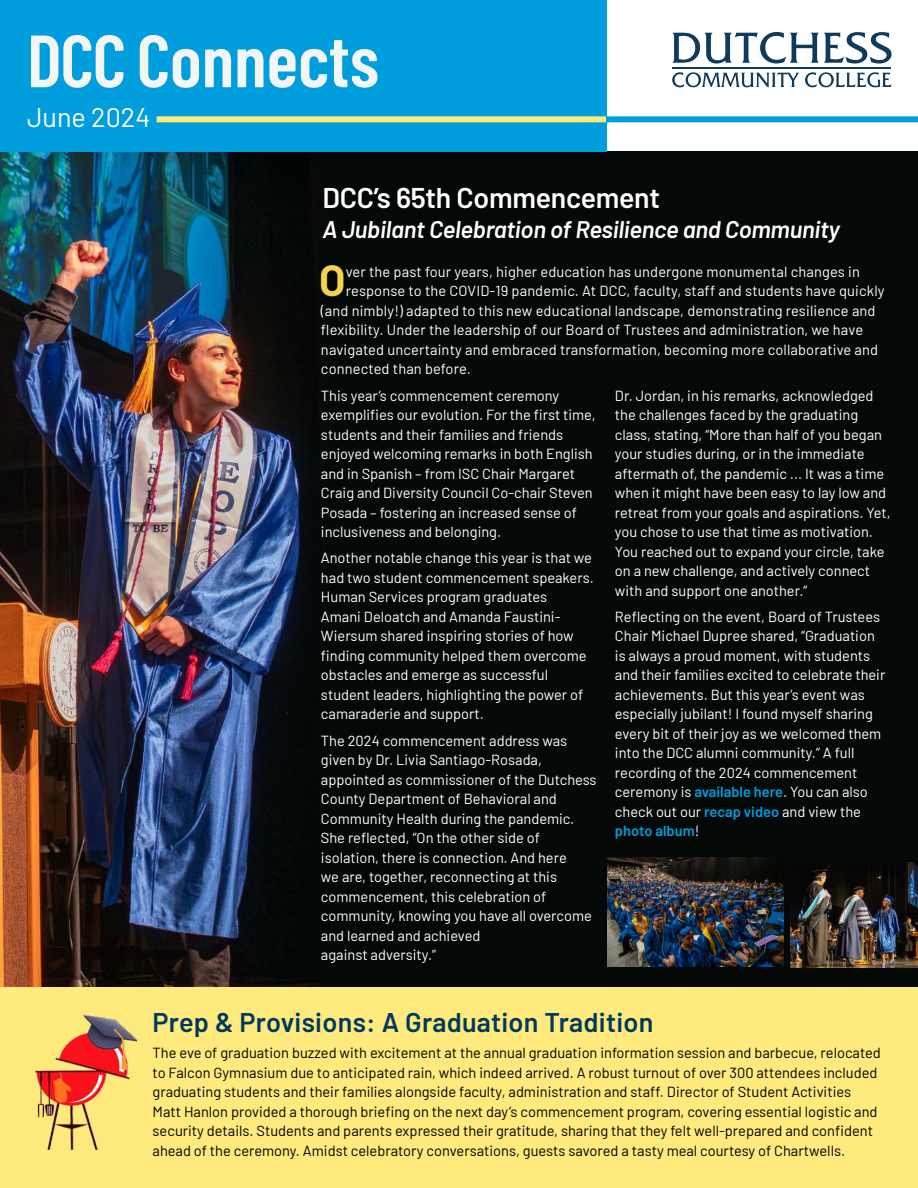
<style>
.page{position:relative;width:918px;height:1188px;background:#fff}
.page>*{position:absolute;margin:0;border:0;box-sizing:border-box;transform-origin:0 0}
.t1{font:600 73.8px "Barlow Condensed";color:#f4f6f5}
.P{font:700 42.45px "Barlow";color:#f4d34e}
.t2{font:600 28.5px "Barlow";letter-spacing:-.01em;color:#fff}
.P-2{font:600 27px "Barlow";letter-spacing:.01em;color:#00395d}
.t3{font:27px "Barlow";color:#fff}
.t4{font:italic 600 24px "Barlow";letter-spacing:-.01em;color:#fff}
.P-3{font:14.7px/19.5px "Barlow";color:#fff}
.P-4{font:14.7px/19.5px "Barlow";color:#000}
.s1{font-weight:600;color:#009edc}
</style>
<div class="page">
<div style="left:0;top:151px;width:918px;height:849px;background:#040807"></div>
<img style="left:0;top:151px;width:501px;height:836px">
<div style="left:0;top:987px;width:918px;height:201px;background:#ffea7d"></div>
<div style="left:0;top:0;width:606px;height:151px;background:#009edc"></div>
<svg style="left:672px;top:32px;width:220px;height:32px"></svg>
<svg style="left:672px;top:72px;width:127px;height:15px"></svg>
<svg style="left:805px;top:72px;width:87px;height:15px"></svg>
<hr style="left:672px;top:68px;width:219px;height:1px;background:#0d3a5d">
<div style="left:601px;top:116px;width:317px;height:6px;background:#009edc"></div>
<div style="left:157px;top:116px;width:449px;height:6px;background:#ffea7d"></div>
<img style="left:607px;top:858px;width:177px;height:108px">
<img style="left:791px;top:862px;width:127px;height:106px">
<img style="left:35px;top:1015px;width:101px;height:135px">
<p class="t1" style="left:27px;top:8px;width:354px">DCC Connects</p>
<p class="t3" style="left:27px;top:97px;width:125px">June 2024</p>
<p class="t2" style="left:322px;top:177px;width:339px">DCC’s 65th Commencement</p>
<p class="t4" style="left:322px;top:212px;width:519px">A Jubilant Celebration of Resilience and Community</p>
<p class="P" style="left:319px;top:250px;width:28px">O</p>
<p class="P-3" style="left:346px;top:261px;width:516px">ver the past four years, higher education has undergone monumental changes in</p>
<p class="P-3" style="left:346px;top:280px;width:540px">response to the COVID-19 pandemic. At DCC, faculty, staff and students have quickly</p>
<p class="P-3" style="left:321px;top:300px;width:556px">(and nimbly!) adapted to this new educational landscape, demonstrating resilience and</p>
<p class="P-3" style="left:321px;top:319px;width:544px">flexibility. Under the leadership of our Board of Trustees and administration, we have</p>
<p class="P-3" style="left:321px;top:339px;width:559px">navigated uncertainty and embraced transformation, becoming more collaborative and</p>
<p class="P-3" style="left:321px;top:358px;width:151px">connected than before.</p>
<p class="P-3" style="left:321px;top:384px;width:276px">This year’s commencement ceremony exemplifies our evolution. For the first time, students and their families and friends enjoyed welcoming remarks in both English and in Spanish – from ISC Chair Margaret Craig and Diversity Council Co-chair Steven Posada – fostering an increased sense of inclusiveness and belonging.</p>
<p class="P-3" style="left:321px;top:547px;width:274px">Another notable change this year is that we had two student commencement speakers.<br>Human Services program graduates<br>Amani Deloatch and Amanda Faustini-Wiersum shared inspiring stories of how finding community helped them overcome obstacles and emerge as successful student leaders, highlighting the power of camaraderie and support.</p>
<p class="P-3" style="left:321px;top:729px;width:277px">The 2024 commencement address was given by Dr. Livia Santiago-Rosada, appointed as commissioner of the Dutchess County Department of Behavioral and Community Health during the pandemic.<br>She reflected, “On the other side of isolation, there is connection. And here<br>we are, together, reconnecting at this commencement, this celebration of community, knowing you have all overcome and learned and achieved<br>against adversity.”</p>
<p class="P-3" style="left:615px;top:384px;width:277px">Dr. Jordan, in his remarks, acknowledged the challenges faced by the graduating class, stating, “More than half of you began your studies during, or in the immediate aftermath of, the pandemic ... It was a time when it might have been easy to lay low and retreat from your goals and aspirations. Yet, you chose to use that time as motivation.<br>You reached out to expand your circle, take on a new challenge, and actively connect with and support one another.”</p>
<p class="P-3" style="left:615px;top:606px;width:272px">Reflecting on the event, Board of Trustees Chair Michael Dupree shared, “Graduation is always a proud moment, with students and their families excited to celebrate their achievements. But this year’s event was especially jubilant! I found myself sharing every bit of their joy as we welcomed them into the DCC alumni community.” A full recording of the 2024 commencement ceremony is <span class="s1">available here</span>. You can also check out our <span class="s1">recap video</span> and view the <span class="s1">photo album</span>!</p>
<p class="P-2" style="left:153px;top:1002px;width:503px">Prep &amp; Provisions: A Graduation Tradition</p>
<p class="P-4" style="left:153px;top:1042px;width:730px">The eve of graduation buzzed with excitement at the annual graduation information session and barbecue, relocated to Falcon Gymnasium due to anticipated rain, which indeed arrived. A robust turnout of over 300 attendees included graduating students and their families alongside faculty, administration and staff. Director of Student Activities Matt Hanlon provided a thorough briefing on the next day’s commencement program, covering essential logistic and security details. Students and parents expressed their gratitude, sharing that they felt well-prepared and confident ahead of the ceremony. Amidst celebratory conversations, guests savored a tasty meal courtesy of Chartwells.</p>
</div>
